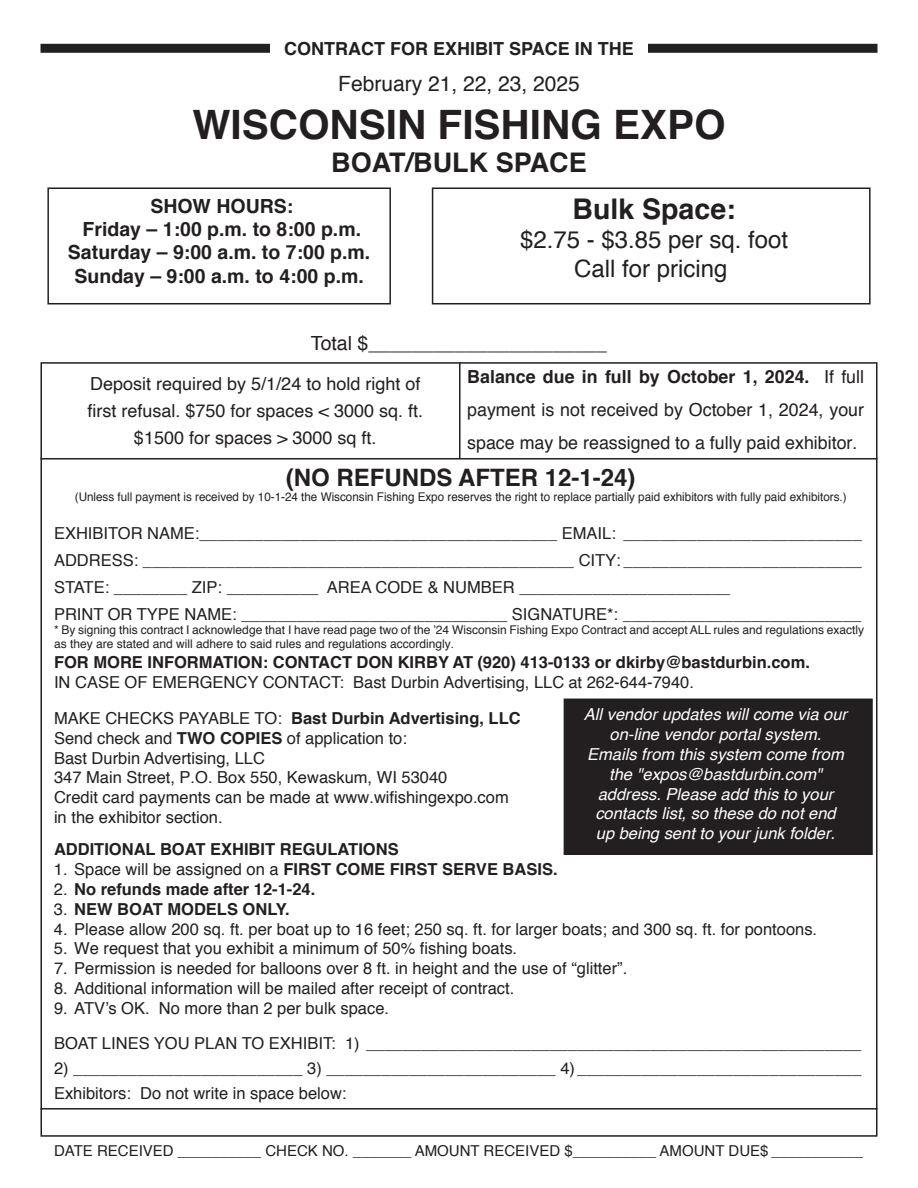
<style>
.page{position:relative;width:918px;height:1188px;background:#fff}
.page>*{position:absolute;margin:0;border:0;box-sizing:border-box;transform-origin:0 0}
.t1{font:700 40.5px "Helvetica";color:#231f20}
.t2{font:700 28.5px "Helvetica";color:#231f20}
.t3{font:700 27px "Helvetica";color:#231f20}
.t4{font:24px/28.8px "Helvetica";color:#231f20;text-align:center}
.t5{font:700 24px "Helvetica";color:#231f20}
.t6{font:21px "Helvetica";color:#231f20}
.t7{font:700 19.5px/23.4px "Helvetica";color:#231f20;text-align:center}
.t8{font:19.5px "Helvetica";color:#231f20}
.t9{font:18px/33px "Helvetica";color:#231f20;text-align:justify}
.t10{font:700 18px "Helvetica";color:#231f20}
.t11{font:16.5px/19.8px "Helvetica";color:#231f20}
.t12{font:700 16.5px/19.8px "Helvetica";color:#231f20}
.t13{font:italic 16.5px/19.8px "Helvetica";color:#fff;text-align:center}
.t14{font:15px "Helvetica";color:#231f20}
.t15{font:12px/14.4px "Helvetica";color:#231f20}
.s1{font-weight:700}
.s2{font-weight:400}
</style>
<div class="page">
<div style="left:564px;top:699px;width:308px;height:155px;background:#231f20"></div>
<div style="left:564px;top:699px;width:309px;height:156px;border:2px solid #231f20"></div>
<div style="left:40px;top:44px;width:230px;height:9px;background:#231f20"></div>
<div style="left:648px;top:44px;width:230px;height:9px;background:#231f20"></div>
<hr style="left:459px;top:362px;width:1px;height:96px;background:#231f20">
<hr style="left:40px;top:458px;width:838px;height:2px;background:#231f20">
<hr style="left:40px;top:1108px;width:838px;height:2px;background:#231f20">
<div style="left:47px;top:188px;width:344px;height:116px;border:2px solid #231f20"></div>
<div style="left:432px;top:187px;width:439px;height:117px;border:2px solid #231f20"></div>
<p class="t10" style="left:284px;top:34px;width:351px">CONTRACT FOR EXHIBIT SPACE IN THE</p>
<p class="t6" style="left:338px;top:67px;width:243px">February 21, 22, 23, 2025</p>
<p class="t1" style="left:192px;top:92px;width:535px">WISCONSIN FISHING EXPO</p>
<p class="t3" style="left:331px;top:141px;width:257px">BOAT/BULK SPACE</p>
<p class="t7" style="left:68px;top:194px;width:304px">SHOW HOURS:<br>Friday – 1:00 p.m. to 8:00 p.m.<br>Saturday – 9:00 a.m. to 7:00 p.m.<br>Sunday – 9:00 a.m. to 4:00 p.m.</p>
<p class="t2" style="left:573px;top:186px;width:165px">Bulk Space:</p>
<p class="t4" style="left:520px;top:226px;width:270px">$2.75 - $3.85 per sq. foot<br>Call for pricing</p>
<p class="t8" style="left:311px;top:328px;width:297px">Total $______________________</p>
<p class="t9" style="left:467px;top:361px;width:398px"><span class="s1">Balance due in full by October 1, 2024.</span> If full payment is not received by October 1, 2024, your space may be reassigned to a fully paid exhibitor.</p>
<p class="t5" style="left:286px;top:458px;width:351px">(NO REFUNDS AFTER 12-1-24)</p>
<p class="t15" style="left:75px;top:490px;width:773px">(Unless full payment is received by 10-1-24 the Wisconsin Fishing Expo reserves the right to replace partially paid exhibitors with fully paid exhibitors.)</p>
<p class="t11" style="left:54px;top:520px;width:810px;line-height:27px">EXHIBITOR NAME:_______________________________________ EMAIL: __________________________ ADDRESS: _______________________________________________ CITY: __________________________ STATE: ________ ZIP: __________ AREA CODE &amp; NUMBER _______________________<br>PRINT OR TYPE NAME: _____________________________ SIGNATURE*: __________________________</p>
<p class="t15" style="left:54px;top:623px;width:812px">* By signing this contract I acknowledge that I have read page two of the ’24 Wisconsin Fishing Expo Contract and accept ALL rules and regulations exactly as they are stated and will adhere to said rules and regulations accordingly.</p>
<p class="t12" style="left:54px;top:653px;width:757px">FOR MORE INFORMATION: CONTACT DON KIRBY AT (920) 413-0133 or dkirby@bastdurbin.com.<br><span class="s2">IN CASE OF EMERGENCY CONTACT: Bast Durbin Advertising, LLC at 262-644-7940.</span></p>
<p class="t11" style="left:54px;top:709px;width:468px">MAKE CHECKS PAYABLE TO: <span class="s1">Bast Durbin Advertising, LLC </span>Send check and <span class="s1">TWO COPIES</span> of application to:<br>Bast Durbin Advertising, LLC<br>347 Main Street, P.O. Box 550, Kewaskum, WI 53040<br>Credit card payments can be made at www.wifishingexpo.com in the exhibitor section.</p>
<p class="t12" style="left:54px;top:840px;width:346px">ADDITIONAL BOAT EXHIBIT REGULATIONS</p>
<p class="t12" style="left:54px;top:860px;width:505px"><span class="s2">1. Space will be assigned on a</span> FIRST COME FIRST SERVE BASIS.</p>
<p class="t12" style="left:54px;top:879px;width:263px"><span class="s2">2.</span> No refunds made after 12-1-24.</p>
<p class="t12" style="left:54px;top:899px;width:237px"><span class="s2">3.</span> NEW BOAT MODELS ONLY.</p>
<p class="t11" style="left:54px;top:919px;width:765px">4. Please allow 200 sq. ft. per boat up to 16 feet; 250 sq. ft. for larger boats; and 300 sq. ft. for pontoons.</p>
<p class="t11" style="left:54px;top:939px;width:465px">5. We request that you exhibit a minimum of 50% fishing boats.</p>
<p class="t11" style="left:54px;top:959px;width:575px">7. Permission is needed for balloons over 8 ft. in height and the use of “glitter”.</p>
<p class="t11" style="left:54px;top:979px;width:462px">8. Additional information will be mailed after receipt of contract.</p>
<p class="t11" style="left:54px;top:999px;width:337px">9. ATV’s OK. No more than 2 per bulk space.</p>
<p class="t11" style="left:54px;top:1034px;width:809px">BOAT LINES YOU PLAN TO EXHIBIT: 1) ______________________________________________________</p>
<p class="t11" style="left:54px;top:1056px;width:809px;line-height:24.8px">2) _________________________ 3) _________________________ 4) _______________________________<br>Exhibitors: Do not write in space below:</p>
<p class="t9" style="left:87px;top:370px;width:337px;line-height:27px;text-align:center">Deposit required by 5/1/24 to hold right of first refusal. $750 for spaces &lt; 3000 sq. ft. $1500 for spaces &gt; 3000 sq ft.</p>
<p class="t13" style="left:584px;top:705px;width:265px">All vendor updates will come via our on-line vendor portal system.<br>Emails from this system come from the "expos@bastdurbin.com" address. Please add this to your contacts list, so these do not end<br>up being sent to your junk folder.</p>
<p class="t14" style="left:54px;top:1139px;width:811px">DATE RECEIVED __________ CHECK NO. _______ AMOUNT RECEIVED $__________ AMOUNT DUE$ ___________</p>
</div>
